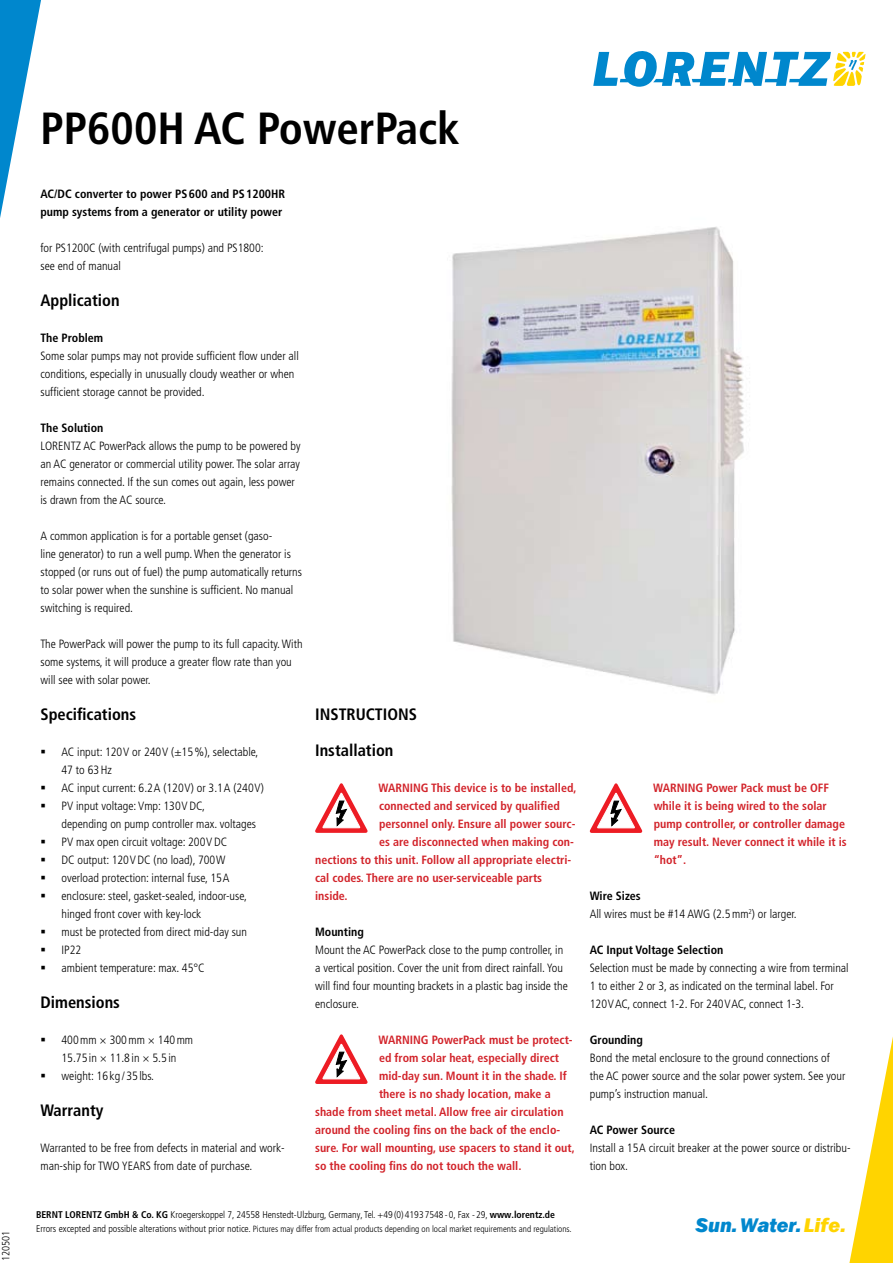
<style>
.page{position:relative;width:893px;height:1263px;background:#fff}
.page>*{position:absolute;margin:0;border:0;box-sizing:border-box;transform-origin:0 0}
.t1{font:700 condensed 45px "Frutiger LT Std";color:#000}
.t2{font:italic 800 20.25px "Franklin Gothic";color:#0087cd}
.t3{font:700 condensed 16.5px/36px "Frutiger LT Std";color:#000}
.t4{font:300 condensed 12px/18px "Frutiger LT Std";color:#000}
.t5{font:700 condensed 12px/18px "Frutiger LT Std";color:#d2232a}
.t6{font:700 condensed 12px/18px "Frutiger LT Std";color:#000}
.t7{font:300 condensed 10.5px "Frutiger LT Std";color:#000}
.t8{font:300 condensed 9.75px "Frutiger LT Pro";color:#000}
.t9{font:300 condensed 9px "Frutiger LT Std";color:#000}
.s1{font-weight:700}
.s2{font-family:"Frutiger LT Pro";font-size:9.75px}
.s3{color:#ffd400}
</style>
<div class="page">
<svg style="left:593px;top:51px;width:272px;height:36px"></svg>
<svg style="left:0;top:0;width:41px;height:218px"></svg>
<svg style="left:849px;top:1037px;width:44px;height:226px"></svg>
<img style="left:451px;top:227px;width:293px;height:467px">
<svg style="left:590px;top:783px;width:52px;height:50px"></svg>
<svg style="left:315px;top:783px;width:53px;height:50px"></svg>
<svg style="left:315px;top:1034px;width:53px;height:50px"></svg>
<p class="t7" style="left:0;top:1261px;width:32px;rotate:-90deg">120501</p>
<h1 class="t1" style="left:40px;top:102px;width:421px">PP600H AC PowerPack</h1>
<p class="t6" style="left:40px;top:185px;width:246px">AC/DC converter to power PS600 and PS1200HR pump systems from a generator or utility power</p>
<p class="t4" style="left:40px;top:239px;width:225px">for PS1200C (with centrifugal pumps) and PS1800: see end of manual</p>
<h3 class="t3" style="left:40px;top:282px;width:81px">Application</h3>
<p class="t6" style="left:40px;top:329px;width:64px">The Problem</p>
<p class="t4" style="left:40px;top:347px;width:260px">Some solar pumps may not provide sufficient flow under all conditions, especially in unusually cloudy weather or when sufficient storage cannot be provided.</p>
<p class="t6" style="left:40px;top:419px;width:64px">The Solution</p>
<p class="t4" style="left:40px;top:437px;width:262px">LORENTZ AC PowerPack allows the pump to be powered by an AC generator or commercial utility power. The solar array remains connected. If the sun comes out again, less power is drawn from the AC source.</p>
<p class="t4" style="left:40px;top:527px;width:263px">A common application is for a portable genset (gaso-<br>line generator) to run a well pump. When the generator is stopped (or runs out of fuel) the pump automatically returns to solar power when the sunshine is sufficient. No manual switching is required.</p>
<p class="t4" style="left:40px;top:635px;width:264px">The PowerPack will power the pump to its full capacity. With some systems, it will produce a greater flow rate than you will see with solar power.</p>
<h3 class="t3" style="left:40px;top:696px;width:97px">Specifications</h3>
<p class="t4" style="left:61px;top:743px;width:198px;text-indent:-21px">▪ AC input: 120V or 240V (±15%), selectable,<br>47 to 63Hz</p>
<p class="t4" style="left:40px;top:779px;width:225px">▪ AC input current: 6.2A (120V) or 3.1A (240V)</p>
<p class="t4" style="left:62px;top:797px;width:196px;text-indent:-21px">▪ PV input voltage: Vmp: 130VDC,<br>depending on pump controller max. voltages</p>
<p class="t4" style="left:40px;top:833px;width:188px">▪ PV max open circuit voltage: 200VDC</p>
<p class="t4" style="left:40px;top:851px;width:186px">▪ DC output: 120VDC (no load), 700W</p>
<p class="t4" style="left:40px;top:869px;width:190px">▪ overload protection: internal fuse, 15A</p>
<p class="t4" style="left:62px;top:887px;width:187px;text-indent:-21px">▪ enclosure: steel, gasket-sealed, indoor-use, hinged front cover with key-lock</p>
<p class="t4" style="left:41px;top:923px;width:208px">▪ must be protected from direct mid-day sun</p>
<p class="t4" style="left:41px;top:941px;width:42px">▪ IP22</p>
<p class="t4" style="left:41px;top:959px;width:166px">▪ ambient temperature: max. 45°C</p>
<h3 class="t3" style="left:40px;top:984px;width:81px">Dimensions</h3>
<p class="t4" style="left:41px;top:1031px;width:154px;text-align:center">▪ 400mm × 300mm × 140mm<br>15.75 in × 11.8 in × 5.5 in</p>
<p class="t4" style="left:40px;top:1067px;width:115px">▪ weight: 16 kg / 35 lbs.</p>
<h3 class="t3" style="left:40px;top:1092px;width:64px">Warranty</h3>
<p class="t4" style="left:40px;top:1139px;width:246px">Warranted to be free from defects in material and work&shy;man-ship for TWO YEARS from date of purchase.</p>
<h3 class="t3" style="left:315px;top:696px;width:103px">INSTRUCTIONS<br>Installation</h3>
<p class="t5" style="left:378px;top:779px;width:18px">Warning</p>
<p class="t5" style="left:431px;top:779px;width:147px">This device is to be installed,</p>
<p class="t5" style="left:379px;top:797px;width:182px">connected and serviced by qualified</p>
<p class="t5" style="left:379px;top:815px;width:198px">personnel only. Ensure all power sourc-</p>
<p class="t5" style="left:379px;top:833px;width:196px">es are disconnected when making con-</p>
<p class="t5" style="left:315px;top:851px;width:258px">nections to this unit. Follow all appropriate electri-</p>
<p class="t5" style="left:315px;top:869px;width:228px">cal codes. There are no user-serviceable parts</p>
<p class="t5" style="left:315px;top:887px;width:34px">inside.</p>
<p class="t6" style="left:315px;top:923px;width:50px">Mounting</p>
<p class="t4" style="left:315px;top:941px;width:254px">Mount the AC PowerPack close to the pump controller, in a vertical position. Cover the unit from direct rainfall. You will find four mounting brackets in a plastic bag inside the enclosure.</p>
<p class="t5" style="left:378px;top:1031px;width:196px">WARNING PowerPack must be protect-</p>
<p class="t5" style="left:379px;top:1049px;width:182px">ed from solar heat, especially direct</p>
<p class="t5" style="left:379px;top:1067px;width:189px">mid-day sun. Mount it in the shade. If</p>
<p class="t5" style="left:379px;top:1085px;width:173px">there is no shady location, make a</p>
<p class="t5" style="left:315px;top:1103px;width:250px">shade from sheet metal. Allow free air circulation</p>
<p class="t5" style="left:315px;top:1121px;width:247px">around the cooling fins on the back of the enclo-</p>
<p class="t5" style="left:315px;top:1139px;width:261px">sure. For wall mounting, use spacers to stand it out,</p>
<p class="t5" style="left:315px;top:1157px;width:208px">so the cooling fins do not touch the wall.</p>
<p class="t5" style="left:653px;top:779px;width:195px">WARNING Power Pack must be OFF while it is being wired to the solar pump controller, or controller damage may result. Never connect it while it is “hot”.</p>
<p class="t4" style="left:590px;top:887px;width:208px"><span class="s1">Wire Sizes<br></span>All wires must be #14 AWG (2.5mm<sup>2</sup>) or larger.</p>
<p class="t6" style="left:590px;top:941px;width:135px">AC Input Voltage Selection</p>
<p class="t4" style="left:590px;top:959px;width:260px">Selection must be made by connecting a wire from terminal<br>1 to either 2 or 3, as indicated on the terminal label. For<br>120VAC, connect 1-2. For 240VAC, connect 1-3.</p>
<p class="t6" style="left:590px;top:1031px;width:55px">Grounding</p>
<p class="t4" style="left:590px;top:1049px;width:257px">Bond the metal enclosure to the ground connections of the AC power source and the solar power system. See your pump’s instruction manual.</p>
<p class="t6" style="left:590px;top:1121px;width:87px">AC Power Source</p>
<p class="t4" style="left:590px;top:1139px;width:262px">Install a 15A circuit breaker at the power source or distribu&shy;tion box.</p>
<p class="t8" style="left:36px;top:1209px;width:521px"><span class="s1">BERNT LORENTZ GmbH &amp; Co. KG</span> Kroegerskoppel 7, 24558 Henstedt-Ulzburg, Germany, Tel. +49 (0) 4193 7548 - 0, Fax - 29, <span class="s1">www.lorentz.de</span></p>
<p class="t9" style="left:36px;top:1224px;width:537px"><span class="s2">Errors excepted and possible alterations without prior notice.</span> Pictures may differ from actual products depending on local market requirements and regulations.</p>
<h2 class="t2" style="left:696px;top:1212px;width:152px">Sun. Water. <span class="s3">Life.</span></h2>
</div>
